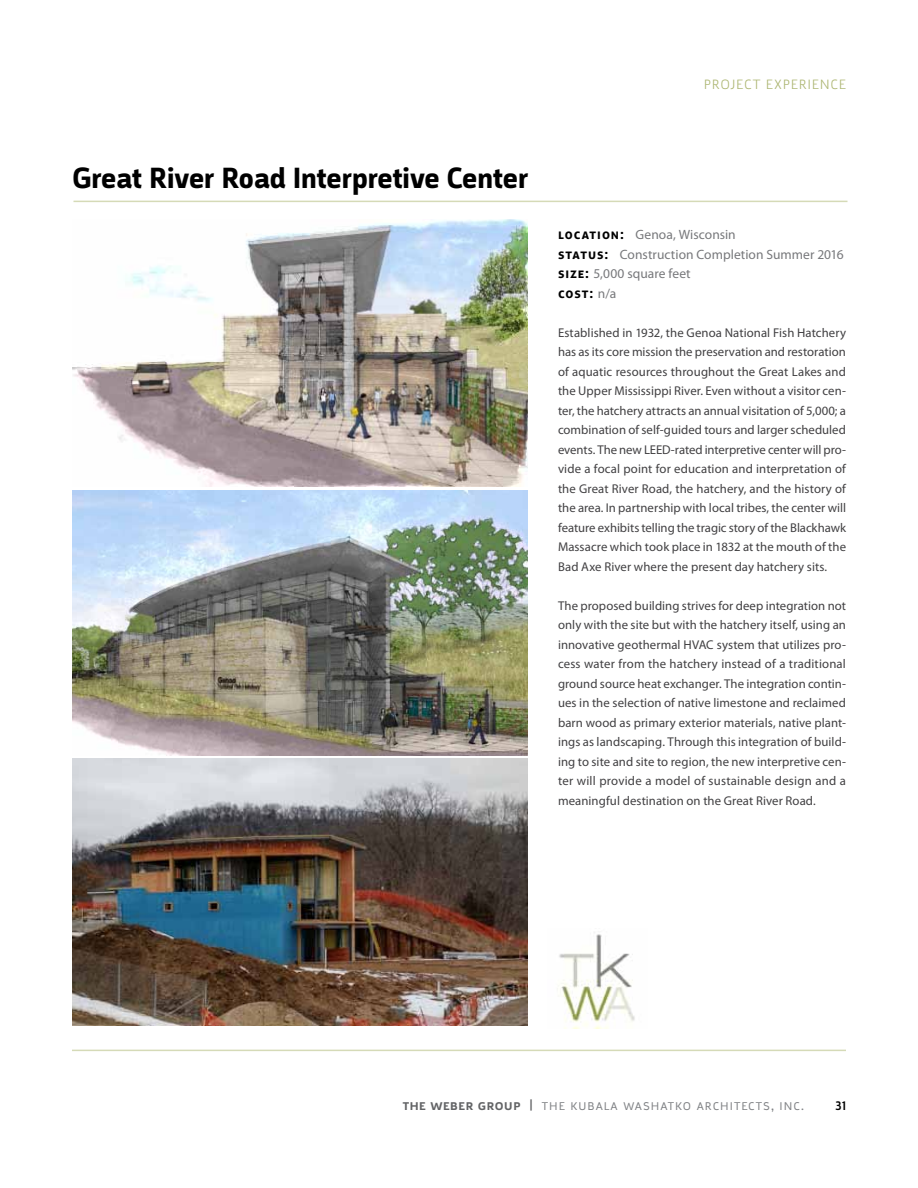
<style>
.page{position:relative;width:918px;height:1188px;background:#fff}
.page>*{position:absolute;margin:0;border:0;box-sizing:border-box;transform-origin:0 0}
.t1{font:700 30px "Argumentum";color:#000}
.t2{font:200 18px "Argumentum";letter-spacing:.045em;color:#acb570}
.t3{font:300 15px "Argumentum";letter-spacing:.07em;color:#808285}
.t4{font:13.5px/19.5px "Myriad Pro";letter-spacing:.005em;color:#77787b}
.t5{font:700 13.5px "Aller";color:#000}
.t6{font:12.75px/19.5px "Myriad Pro";letter-spacing:.01em;color:#414042;text-align:justify}
.t7{font:500 12.75px "Argumentum";color:#000}
.s1{font-family:"Aller";font-weight:700;color:#000}
.s2{font-family:"Myriad Pro";font-weight:400;color:#77787b}
.s3{font-weight:500;color:#636466}
</style>
<div class="page">
<hr style="left:74px;top:201px;width:774px;height:1px;background:#d5dab7">
<hr style="left:72px;top:1050px;width:774px;height:1px;background:#d5dab7">
<img style="left:72px;top:220px;width:455px;height:266px">
<img style="left:72px;top:490px;width:455px;height:265px">
<img style="left:72px;top:759px;width:455px;height:266px">
<img style="left:557px;top:932px;width:78px;height:97px">
<h2 class="t2" style="left:704px;top:72px;width:144px">Project Experience</h2>
<h1 class="t1" style="left:72px;top:159px;width:458px">Great River Road Interpretive Center</h1>
<p class="t4" style="left:558px;top:225px;width:287px"><span class="s1">LOCATION:</span> Genoa, Wisconsin<br><span class="s1">STATUS:</span> Construction Completion Summer 2016<br><span class="s1">SIZE:</span> 5,000 square feet</p>
<p class="t5" style="left:558px;top:285px;width:60px">COST: <span class="s2">n/a</span></p>
<p class="t6" style="left:558px;top:323px;width:290px">Established in 1932, the Genoa National Fish Hatchery has as its core mission the preservation and restoration of aquatic resources throughout the Great Lakes and the Upper Mississippi River. Even without a visitor cen&shy;ter, the hatchery attracts an annual visitation of 5,000; a combination of self-guided tours and larger scheduled events. The new LEED-rated interpretive center will pro&shy;vide a focal point for education and interpretation of the Great River Road, the hatchery, and the history of the area. In partnership with local tribes, the center will feature exhibits telling the tragic story of the Blackhawk Massacre which took place in 1832 at the mouth of the Bad Axe River where the present day hatchery sits.</p>
<p class="t6" style="left:558px;top:596px;width:290px">The proposed building strives for deep integration not only with the site but with the hatchery itself, using an innovative geothermal HVAC system that utilizes pro&shy;cess water from the hatchery instead of a traditional ground source heat exchanger. The integration contin&shy;ues in the selection of native limestone and reclaimed barn wood as primary exterior materials, native plant&shy;ings as landscaping. Through this integration of build&shy;ing to site and site to region, the new interpretive cen&shy;ter will provide a model of sustainable design and a meaningful destination on the Great River Road.</p>
<p class="t3" style="left:403px;top:1096px;width:403px"><span class="s3">The Weber Group |</span> The Kubala Washatko Architects, Inc.</p>
<p class="t7" style="left:836px;top:1098px;width:12px">31</p>
</div>
